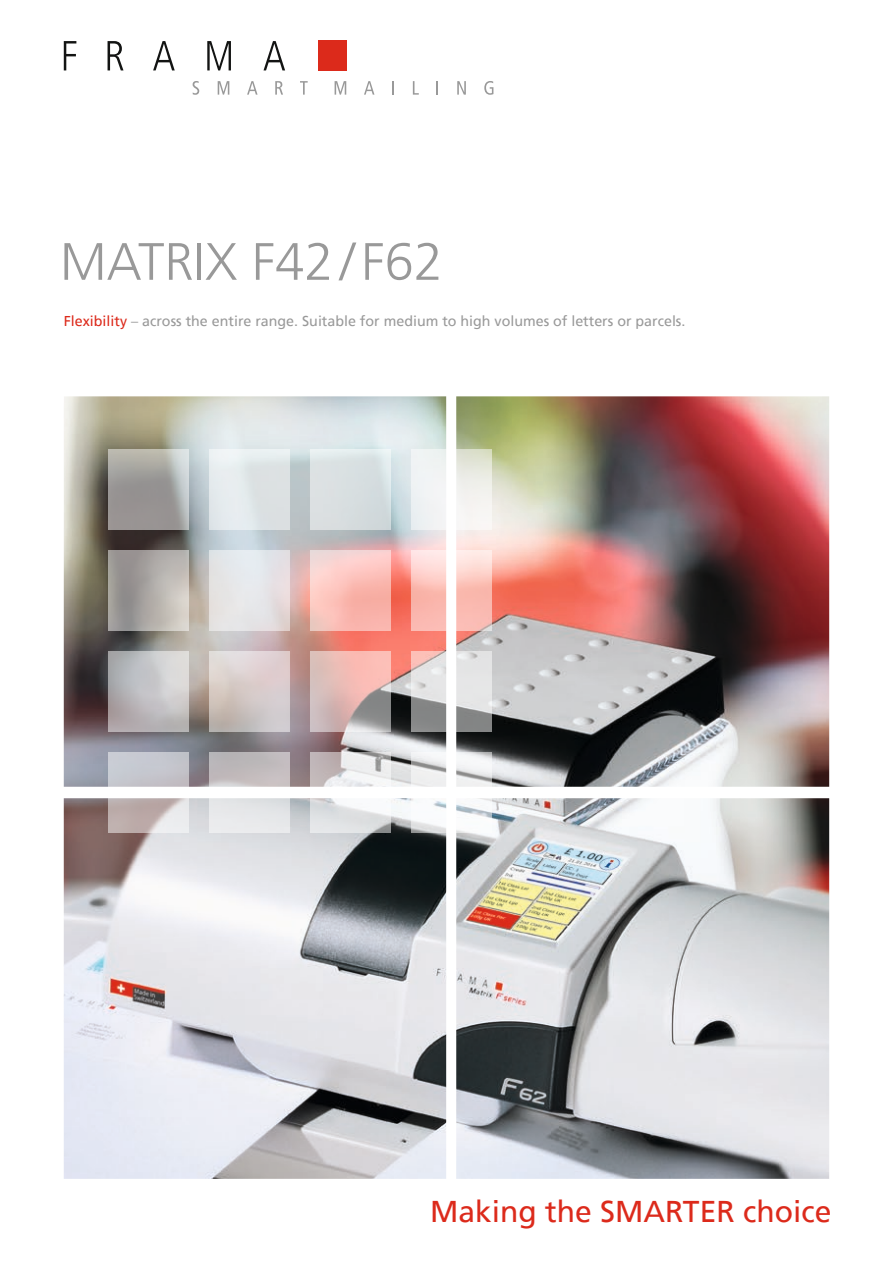
<style>
.page{position:relative;width:893px;height:1263px;background:#fff}
.page>*{position:absolute;margin:0;border:0;box-sizing:border-box;transform-origin:0 0}
.t1{font:300 52.5px "Frutiger";color:#999}
.t2{font:30px "Frutiger";color:#dc2a1b}
.t3{font:14.25px "Frutiger";color:#999}
.s1{color:#dc2a1b}
</style>
<div class="page">
<img style="left:64px;top:396px;width:765px;height:783px">
<svg style="left:108px;top:449px;width:81px;height:81px;background:#a4a3a1"></svg>
<div style="left:209px;top:449px;width:81px;height:81px;background:#e2e9eb"></div>
<div style="left:310px;top:449px;width:81px;height:81px;background:linear-gradient(to bottom,#dee7e8,#d3d9db)"></div>
<svg style="left:411px;top:449px;width:81px;height:81px;fill:#f1f3f3"></svg>
<svg style="left:108px;top:550px;width:81px;height:81px;background:#ada9a5"></svg>
<div style="left:209px;top:550px;width:81px;height:81px;background:#e5e4e6"></div>
<svg style="left:310px;top:550px;width:81px;height:81px;background:#f9c2bb"></svg>
<svg style="left:411px;top:550px;width:81px;height:81px;background:#fbcec7"></svg>
<svg style="left:108px;top:651px;width:81px;height:81px;background:#bebcbe"></svg>
<svg style="left:209px;top:651px;width:81px;height:81px;background:#d4c9c8"></svg>
<svg style="left:310px;top:651px;width:81px;height:81px;background:#d4b3b0"></svg>
<svg style="left:411px;top:651px;width:81px;height:81px;background:#cccac9"></svg>
<svg style="left:108px;top:752px;width:81px;height:81px;background:#cfcacd"></svg>
<svg style="left:209px;top:752px;width:81px;height:81px;background:#d9d7d9"></svg>
<svg style="left:310px;top:752px;width:81px;height:81px"></svg>
<svg style="left:411px;top:752px;width:81px;height:81px"></svg>
<svg style="left:193px;top:81px;width:6px;height:14px"></svg>
<svg style="left:218px;top:81px;width:11px;height:14px"></svg>
<svg style="left:247px;top:81px;width:11px;height:14px"></svg>
<svg style="left:275px;top:81px;width:8px;height:14px"></svg>
<svg style="left:300px;top:81px;width:8px;height:14px"></svg>
<svg style="left:335px;top:81px;width:11px;height:14px"></svg>
<svg style="left:364px;top:81px;width:10px;height:14px"></svg>
<svg style="left:392px;top:81px;width:2px;height:14px"></svg>
<svg style="left:413px;top:81px;width:6px;height:14px"></svg>
<svg style="left:437px;top:81px;width:1px;height:14px"></svg>
<svg style="left:457px;top:81px;width:9px;height:14px"></svg>
<svg style="left:484px;top:81px;width:9px;height:14px"></svg>
<svg style="left:64px;top:41px;width:12px;height:29px"></svg>
<svg style="left:108px;top:41px;width:15px;height:29px"></svg>
<svg style="left:153px;top:41px;width:22px;height:29px"></svg>
<svg style="left:207px;top:41px;width:24px;height:29px"></svg>
<svg style="left:263px;top:41px;width:22px;height:29px"></svg>
<div style="left:318px;top:40px;width:28px;height:30px;background:#dc2a1b"></div>
<h1 class="t1" style="left:60px;top:232px;width:385px">MATRIX F42/ F62</h1>
<p class="t3" style="left:64px;top:312px;width:623px"><span class="s1">Flexibility</span> – across the entire range. Suitable for medium to high volumes of letters or parcels.</p>
<h2 class="t2" style="left:430px;top:1194px;width:403px">Making the SMARTER choice</h2>
</div>
